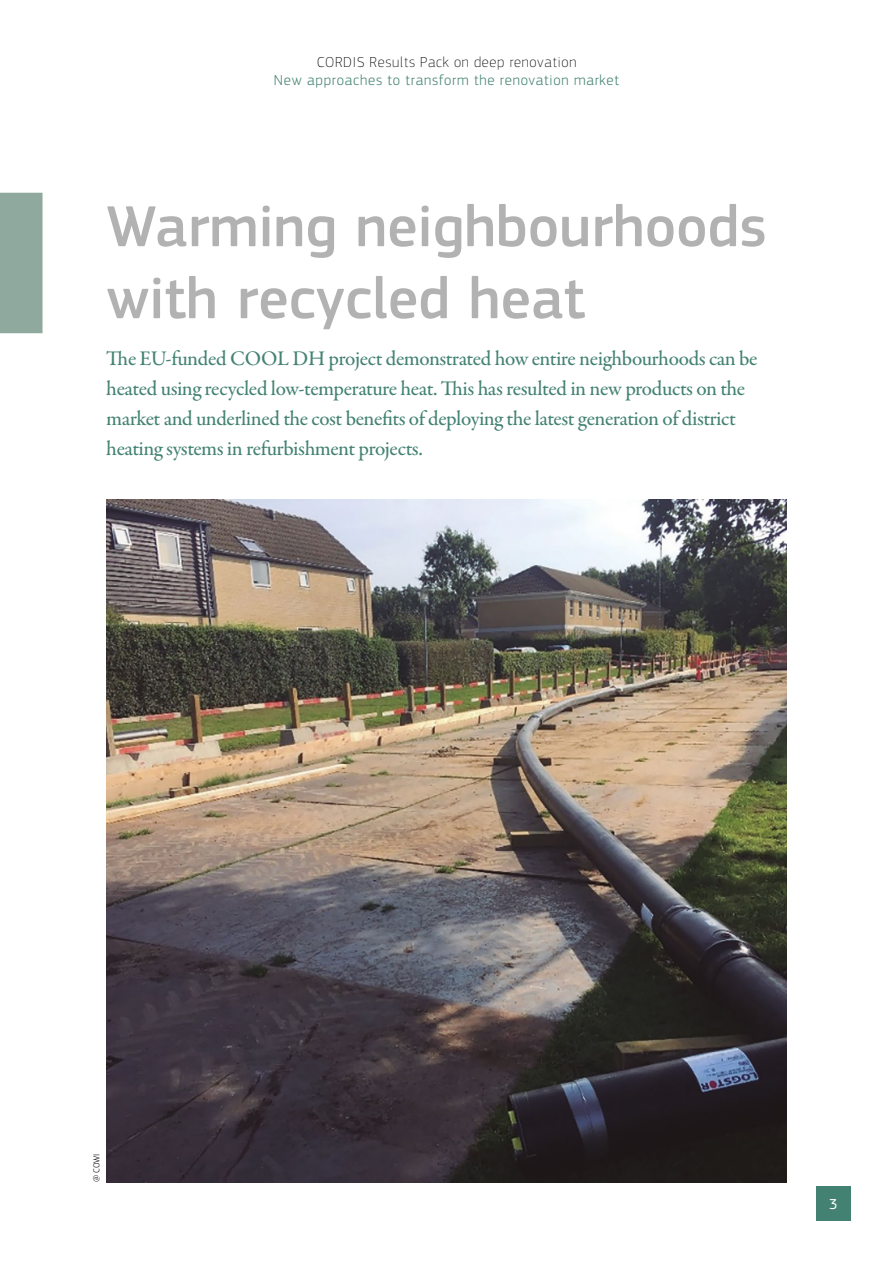
<style>
.page{position:relative;width:893px;height:1263px;background:#fff}
.page>*{position:absolute;margin:0;border:0;box-sizing:border-box;transform-origin:0 0}
._01_Titres_niveau_1__page_droite{font:500 60px/72px "EC Square Sans Pro";color:#b3b2b2}
._00_Chapeau{font:500 21px/30px "Garamond Premr Pro";letter-spacing:-.02em;color:#438272}
.t1{font:300 15px "EC Square Sans Pro";letter-spacing:.05em;color:#438272}
.t2{font:100 15px "EC Square Sans Pro";letter-spacing:.05em;color:#000}
.t3{font:15px "EC Square Sans Pro";color:#fff}
.t4{font:300 9px "EC Square Sans Pro";color:#000}
</style>
<div class="page">
<img style="left:106px;top:500px;width:681px;height:682px">
<div style="left:0;top:193px;width:43px;height:140px;background:#8fa99f"></div>
<div style="left:816px;top:1186px;width:34px;height:34px;background:#438272"></div>
<p class="t2" style="left:317px;top:53px;width:261px">CORDIS Results Pack on deep renovation</p>
<p class="t1" style="left:274px;top:71px;width:347px">New approaches to transform the renovation market</p>
<h1 class="_01_Titres_niveau_1__page_droite" style="left:106px;top:192px;width:662px">Warming neighbourhoods with recycled heat</h1>
<p class="_00_Chapeau" style="left:106px;top:344px;width:653px">The EU-funded COOL DH project demonstrated how entire neighbourhoods can be heated using recycled low-temperature heat. This has resulted in new products on the market and underlined the cost benefits of deploying the latest generation of district heating systems in refurbishment projects.</p>
<p class="t4" style="left:91px;top:1182px;width:30px;rotate:-90deg">@ COWI</p>
<p class="t3" style="left:829px;top:1195px;width:10px">3</p>
</div>
